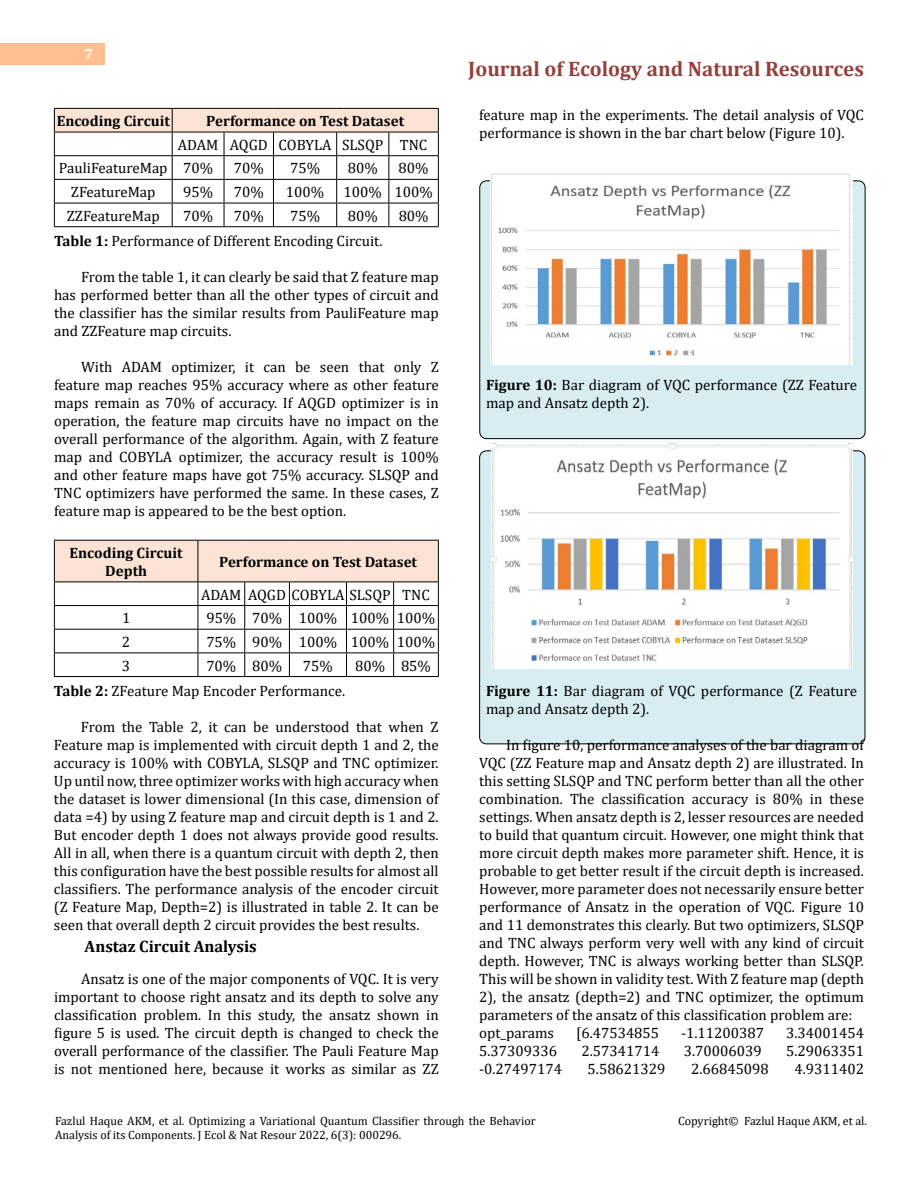
<style>
.page{position:relative;width:918px;height:1188px;background:#fff}
.page>*{position:absolute;margin:0;border:0;box-sizing:border-box;transform-origin:0 0}
.t1{font:700 21px "Cambria";color:#953f3c}
.t2{font:700 16.5px "Cambria";color:#000}
.t3{font:15px/18px "Cambria";color:#000}
.t4{font:700 15px/18px "Cambria";color:#000;text-align:center}
.t5{font:700 15px "Cambria";color:#fff}
.t6{font:12px/14.4px "Cambria";color:#000}
.s1{font-weight:700}
</style>
<div class="page">
<div style="left:0;top:43px;width:105px;height:21px;background:#ffbf91"></div>
<div style="left:480px;top:451px;width:385px;height:293px;background:#d8edf2;border-radius:7px"></div>
<div style="left:480px;top:181px;width:385px;height:258px;background:#d8edf2;border-radius:7px"></div>
<svg style="left:54px;top:108px;width:385px;height:118px"></svg>
<hr style="left:54px;top:226px;width:118px;height:1px;background:#000">
<hr style="left:172px;top:226px;width:52px;height:1px;background:#000">
<hr style="left:224px;top:226px;width:49px;height:1px;background:#000">
<hr style="left:273px;top:226px;width:64px;height:1px;background:#000">
<hr style="left:337px;top:226px;width:52px;height:1px;background:#000">
<hr style="left:389px;top:226px;width:50px;height:1px;background:#000">
<svg style="left:54px;top:540px;width:385px;height:136px"></svg>
<hr style="left:54px;top:676px;width:144px;height:1px;background:#000">
<hr style="left:198px;top:676px;width:47px;height:1px;background:#000">
<hr style="left:245px;top:676px;width:44px;height:1px;background:#000">
<hr style="left:289px;top:676px;width:58px;height:1px;background:#000">
<hr style="left:347px;top:676px;width:47px;height:1px;background:#000">
<hr style="left:394px;top:676px;width:45px;height:1px;background:#000">
<img style="left:491px;top:174px;width:361px;height:191px">
<img style="left:491px;top:444px;width:361px;height:225px">
<p class="t5" style="left:84px;top:44px;width:10px">7</p>
<p class="t4" style="left:57px;top:111px;width:115px">Encoding Circuit</p>
<p class="t4" style="left:206px;top:111px;width:199px">Performance on Test Dataset</p>
<p class="t3" style="left:59px;top:133px;width:370px;line-height:23.7px;text-indent:119px">ADAM AQGD COBYLA SLSQP TNC<br>PauliFeatureMap 70%</p>
<p class="t3" style="left:234px;top:159px;width:31px">70%</p>
<p class="t3" style="left:290px;top:159px;width:31px">75%</p>
<p class="t3" style="left:348px;top:159px;width:31px">80%</p>
<p class="t3" style="left:399px;top:159px;width:31px">80%</p>
<p class="t3" style="left:71px;top:183px;width:86px">ZFeatureMap</p>
<p class="t3" style="left:183px;top:183px;width:31px">95%</p>
<p class="t3" style="left:234px;top:183px;width:31px">70%</p>
<p class="t3" style="left:286px;top:183px;width:40px">100%</p>
<p class="t3" style="left:344px;top:183px;width:91px">100% 100%</p>
<p class="t3" style="left:67px;top:207px;width:94px">ZZFeatureMap</p>
<p class="t3" style="left:183px;top:207px;width:31px">70%</p>
<p class="t3" style="left:234px;top:207px;width:31px">70%</p>
<p class="t3" style="left:290px;top:207px;width:31px">75%</p>
<p class="t3" style="left:348px;top:207px;width:31px">80%</p>
<p class="t3" style="left:399px;top:207px;width:31px">80%</p>
<p class="t3" style="left:54px;top:232px;width:330px"><span class="s1">Table 1:</span> Performance of Different Encoding Circuit.</p>
<p class="t3" style="left:54px;top:268px;width:386px;text-align:justify;text-indent:27px">From the table 1, it can clearly be said that Z feature map has performed better than all the other types of circuit and the classifier has the similar results from PauliFeature map and ZZFeature map circuits.</p>
<p class="t3" style="left:54px;top:358px;width:386px;text-align:justify;text-indent:27px">With ADAM optimizer, it can be seen that only Z feature map reaches 95% accuracy where as other feature maps remain as 70% of accuracy. If AQGD optimizer is in operation, the feature map circuits have no impact on the overall performance of the algorithm. Again, with Z feature map and COBYLA optimizer, the accuracy result is 100% and other feature maps have got 75% accuracy. SLSQP and TNC optimizers have performed the same. In these cases, Z feature map is appeared to be the best option.</p>
<p class="t4" style="left:70px;top:543px;width:115px">Encoding Circuit<br>Depth</p>
<p class="t4" style="left:219px;top:552px;width:199px">Performance on Test Dataset</p>
<p class="t3" style="left:201px;top:585px;width:230px">ADAM AQGD COBYLA SLSQP TNC</p>
<p class="t3" style="left:122px;top:609px;width:10px">1</p>
<p class="t3" style="left:206px;top:609px;width:230px">95% 70% 100% 100% 100%</p>
<p class="t3" style="left:122px;top:633px;width:10px">2</p>
<p class="t3" style="left:206px;top:633px;width:230px">75% 90% 100% 100% 100%</p>
<p class="t3" style="left:122px;top:656px;width:10px">3</p>
<p class="t3" style="left:206px;top:656px;width:77px">70% 80%</p>
<p class="t3" style="left:303px;top:656px;width:31px">75%</p>
<p class="t3" style="left:355px;top:656px;width:77px">80% 85%</p>
<p class="t3" style="left:54px;top:682px;width:293px"><span class="s1">Table 2:</span> ZFeature Map Encoder Performance.</p>
<p class="t3" style="left:54px;top:718px;width:386px;text-align:justify;text-indent:27px">From the Table 2, it can be understood that when Z Feature map is implemented with circuit depth 1 and 2, the accuracy is 100% with COBYLA, SLSQP and TNC optimizer.<br>Up until now, three optimizer works with high accuracy when the dataset is lower dimensional (In this case, dimension of data =4) by using Z feature map and circuit depth is 1 and 2.<br>But encoder depth 1 does not always provide good results.<br>All in all, when there is a quantum circuit with depth 2, then this configuration have the best possible results for almost all classifiers. The performance analysis of the encoder circuit (Z Feature Map, Depth=2) is illustrated in table 2. It can be seen that overall depth 2 circuit provides the best results.</p>
<p class="t2" style="left:85px;top:935px;width:174px">Anstaz Circuit Analysis</p>
<p class="t3" style="left:54px;top:969px;width:386px;text-align:justify;text-indent:27px">Ansatz is one of the major components of VQC. It is very important to choose right ansatz and its depth to solve any classification problem. In this study, the ansatz shown in figure 5 is used. The circuit depth is changed to check the overall performance of the classifier. The Pauli Feature Map is not mentioned here, because it works as similar as ZZ</p>
<h1 class="t1" style="left:468px;top:54px;width:397px">Journal of Ecology and Natural Resources</h1>
<p class="t3" style="left:479px;top:105px;width:386px">feature map in the experiments. The detail analysis of VQC performance is shown in the bar chart below (Figure 10).</p>
<p class="t3" style="left:486px;top:375px;width:373px"><span class="s1">Figure 10:</span> Bar diagram of VQC performance (ZZ Feature map and Ansatz depth 2).</p>
<p class="t3" style="left:486px;top:681px;width:373px"><span class="s1">Figure 11:</span> Bar diagram of VQC performance (Z Feature map and Ansatz depth 2).</p>
<p class="t3" style="left:479px;top:735px;width:386px;text-indent:27px">In figure 10, performance analyses of the bar diagram of VQC (ZZ Feature map and Ansatz depth 2) are illustrated. In this setting SLSQP and TNC perform better than all the other combination. The classification accuracy is 80% in these settings. When ansatz depth is 2, lesser resources are needed to build that quantum circuit. However, one might think that more circuit depth makes more parameter shift. Hence, it is probable to get better result if the circuit depth is increased.<br>However, more parameter does not necessarily ensure better performance of Ansatz in the operation of VQC. Figure 10 and 11 demonstrates this clearly. But two optimizers, SLSQP and TNC always perform very well with any kind of circuit depth. However, TNC is always working better than SLSQP.<br>This will be shown in validity test. With Z feature map (depth 2), the ansatz (depth=2) and TNC optimizer, the optimum parameters of the ansatz of this classification problem are: opt_params</p>
<p class="t3" style="left:576px;top:1023px;width:85px">[6.47534855</p>
<p class="t3" style="left:681px;top:1023px;width:84px">-1.11200387</p>
<p class="t3" style="left:786px;top:1023px;width:79px">3.34001454</p>
<p class="t3" style="left:479px;top:1041px;width:79px">5.37309336</p>
<p class="t3" style="left:582px;top:1041px;width:79px">2.57341714</p>
<p class="t3" style="left:684px;top:1041px;width:79px">3.70006039</p>
<p class="t3" style="left:786px;top:1041px;width:79px">5.29063351</p>
<p class="t3" style="left:479px;top:1059px;width:84px">-0.27497174</p>
<p class="t3" style="left:588px;top:1059px;width:79px">5.58621329</p>
<p class="t3" style="left:691px;top:1059px;width:79px">2.66845098</p>
<p class="t3" style="left:794px;top:1059px;width:71px">4.9311402</p>
<p class="t6" style="left:55px;top:1114px;width:482px">Fazlul Haque AKM, et al. Optimizing a Variational Quantum Classifier through the Behavior<br>Analysis of its Components. J Ecol &amp; Nat Resour 2022, 6(3): 000296.</p>
<p class="t6" style="left:678px;top:1114px;width:190px">Copyright© Fazlul Haque AKM, et al.</p>
</div>
